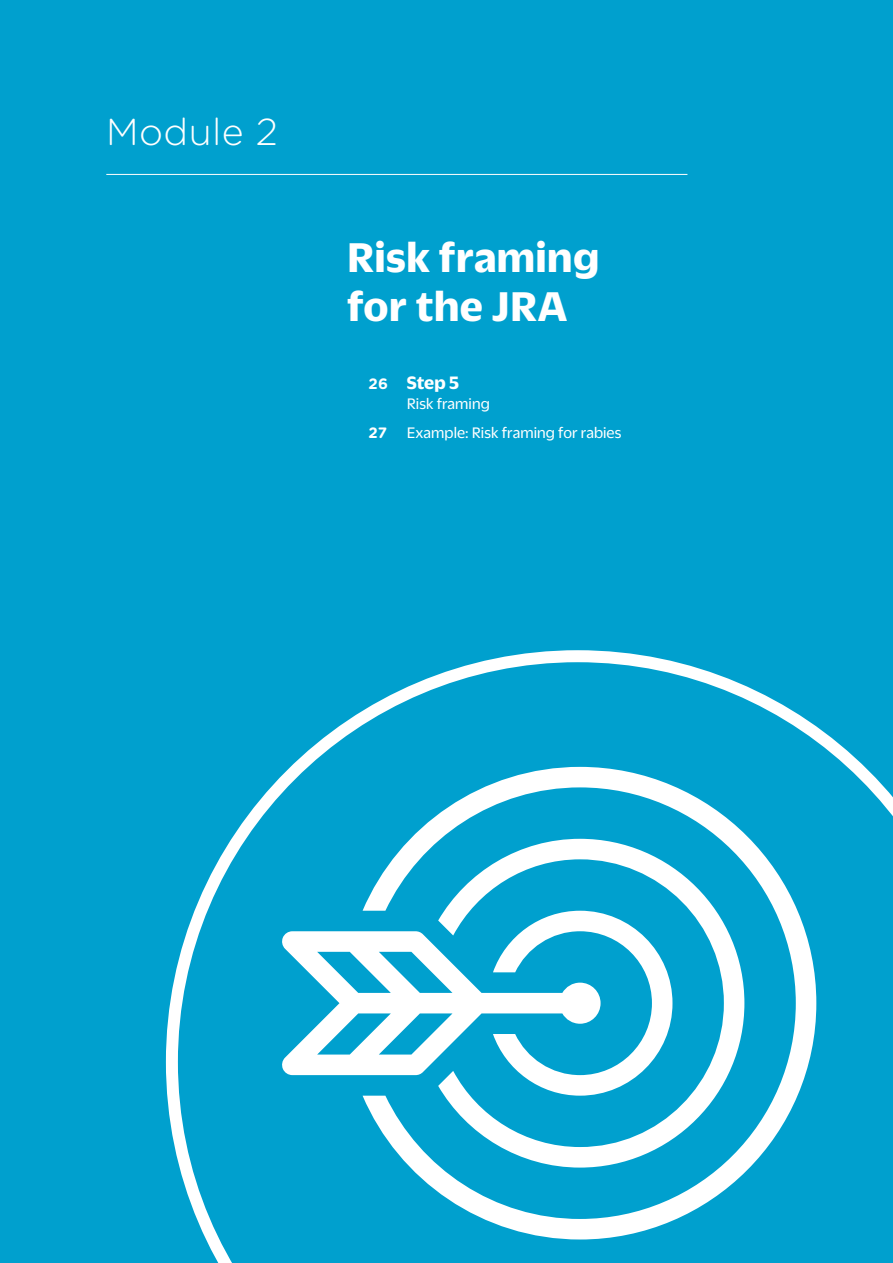
<style>
.page{position:relative;width:893px;height:1263px;background:#00a0ce}
.page>*{position:absolute;margin:0;border:0;box-sizing:border-box;transform-origin:0 0}
.TITRES_Gros__Chapitr{font:700 45px/48.8px "Duplicate Sans";letter-spacing:.01em;color:#fff}
.TITRES_Gros{font:300 37.5px "Gotham Rounded";letter-spacing:.01em;color:#fff}
.TITRES_Petit{font:700 19.5px "Duplicate Sans";color:#fff}
.TITRES_Petit-2{font:16.5px "Duplicate Sans";letter-spacing:.005em;color:#fff}
.s1{font-family:"Gotham Rounded";font-size:15px}
.s2{font-family:"Gotham Rounded";font-weight:700;font-size:15px}
</style>
<div class="page">
<svg style="left:166px;top:650px;width:727px;height:613px"></svg>
<hr style="left:106px;top:174px;width:581px;height:1px;background:#fff">
<svg style="left:281px;top:931px;width:82px;height:144px;fill:#fff"></svg>
<svg style="left:363px;top:767px;width:453px;height:472px"></svg>
<p class="TITRES_Gros" style="left:106px;top:107px;width:173px">Module 2</p>
<p class="TITRES_Gros__Chapitr" style="left:347px;top:229px;width:253px">Risk framing for the JRA</p>
<p class="TITRES_Petit" style="left:369px;top:369px;width:92px"><span class="s1">26</span> Step 5</p>
<p class="TITRES_Petit-2" style="left:407px;top:393px;width:84px">Risk framing</p>
<p class="TITRES_Petit-2" style="left:369px;top:422px;width:254px"><span class="s2">27</span> Example: Risk framing for rabies</p>
</div>
